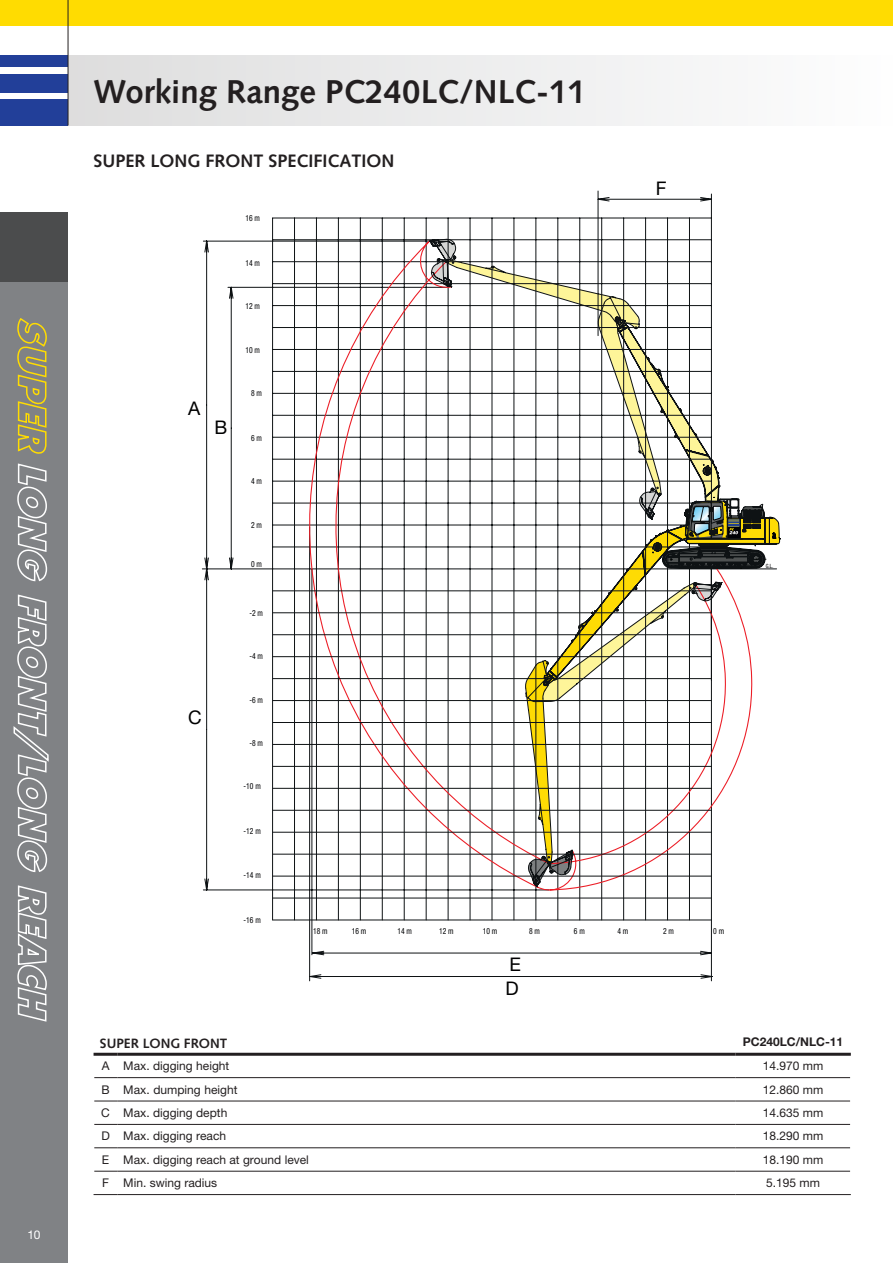
<style>
.page{position:relative;width:893px;height:1263px;background:#fff}
.page>*{position:absolute;margin:0;border:0;box-sizing:border-box;transform-origin:0 0}
.t1{font:700 33px "Syntax LTCE";color:#231f20}
.t2{font:18.75px/23.2px "Helvetica Neue LT Pro";color:#000001}
.t3{font:700 18px "Syntax LTCE";color:#231f20}
.t4{font:700 13.5px "Syntax LTCE";color:#231f20}
.t5{font:12px "Helvetica Neue LT Pro";color:#231f20}
.t6{font:700 12px "Helvetica Neue LT Pro";color:#231f20}
.t7{font:12px "Helvetica Neue LT Pro";color:#fff}
.t8{font:condensed 8.4px "Helvetica Neue LT Pro";color:#010204;scale:.9 1}
.t9{font:condensed 5.85px "Helvetica Neue LT Pro";color:#010204;scale:.9 1}
</style>
<div class="page">
<div style="left:0;top:213px;width:68px;height:1050px;background:#808285"></div>
<div style="left:0;top:99px;width:68px;height:26px;background:#223f99"></div>
<div style="left:0;top:74px;width:68px;height:18px;background:#223f99"></div>
<div style="left:0;top:55px;width:68px;height:12px;background:#223f99"></div>
<div style="left:0;top:0;width:893px;height:26px;background:#ffdc01"></div>
<div style="left:0;top:213px;width:68px;height:69px;background:#4b4c4d"></div>
<div style="left:68px;top:55px;width:825px;height:70px;background:linear-gradient(to right,#ddddde,#fdfdfe)"></div>
<hr style="left:68px;top:0;width:1px;height:125px;background:#231f20">
<svg style="left:202px;top:240px;width:511px;height:741px"></svg>
<svg style="left:272px;top:191px;width:440px;height:788px"></svg>
<svg style="left:430px;top:239px;width:350px;height:647px"></svg>
<svg style="left:13px;top:463px;width:36px;height:559px"></svg>
<svg style="left:17px;top:318px;width:30px;height:136px"></svg>
<hr style="left:736px;top:1053px;width:115px;height:3px;background:#231f20">
<svg style="left:94px;top:1077px;width:23px;height:1px"></svg>
<hr style="left:117px;top:1077px;width:619px;height:1px;background:#231f20">
<hr style="left:736px;top:1077px;width:114px;height:1px;background:#231f20">
<svg style="left:94px;top:1101px;width:23px;height:1px"></svg>
<hr style="left:117px;top:1101px;width:619px;height:1px;background:#231f20">
<hr style="left:736px;top:1101px;width:114px;height:1px;background:#231f20">
<svg style="left:94px;top:1124px;width:23px;height:1px"></svg>
<hr style="left:117px;top:1124px;width:619px;height:1px;background:#231f20">
<hr style="left:736px;top:1124px;width:114px;height:1px;background:#231f20">
<svg style="left:94px;top:1147px;width:23px;height:1px"></svg>
<hr style="left:117px;top:1147px;width:619px;height:1px;background:#231f20">
<hr style="left:736px;top:1147px;width:114px;height:1px;background:#231f20">
<svg style="left:94px;top:1171px;width:23px;height:1px"></svg>
<hr style="left:117px;top:1171px;width:619px;height:1px;background:#231f20">
<hr style="left:736px;top:1171px;width:114px;height:1px;background:#231f20">
<svg style="left:94px;top:1194px;width:23px;height:1px"></svg>
<hr style="left:117px;top:1194px;width:619px;height:1px;background:#231f20">
<hr style="left:736px;top:1194px;width:115px;height:1px;background:#231f20">
<hr style="left:94px;top:1053px;width:23px;height:3px;background:#231f20">
<hr style="left:117px;top:1053px;width:619px;height:3px;background:#231f20">
<p class="t7" style="left:27px;top:1227px;width:15px">10</p>
<h1 class="t1" style="left:94px;top:73px;width:494px">Working Range PC240LC/NLC-11</h1>
<h3 class="t3" style="left:94px;top:150px;width:302px">SUPER LONG FRONT SPECIFICATION</h3>
<p class="t8" style="left:245px;top:213px;width:18px">16 m</p>
<p class="t8" style="left:245px;top:258px;width:18px">14 m</p>
<p class="t8" style="left:245px;top:301px;width:18px">12 m</p>
<p class="t8" style="left:245px;top:345px;width:18px">10 m</p>
<h2 class="t2" style="left:188px;top:397px;width:14px">A</h2>
<h2 class="t2" style="left:214px;top:415px;width:14px">B</h2>
<p class="t8" style="left:251px;top:388px;width:14px">8 m</p>
<p class="t8" style="left:251px;top:433px;width:14px">6 m</p>
<p class="t8" style="left:251px;top:476px;width:14px">4 m</p>
<p class="t8" style="left:251px;top:520px;width:14px">2 m</p>
<h2 class="t2" style="left:656px;top:177px;width:12px">F</h2>
<h2 class="t2" style="left:188px;top:705px;width:15px">C</h2>
<p class="t8" style="left:251px;top:559px;width:14px">0 m</p>
<p class="t9" style="left:766px;top:562px;width:10px">G.L.</p>
<p class="t8" style="left:249px;top:608px;width:17px">-2 m</p>
<p class="t8" style="left:249px;top:651px;width:17px">-4 m</p>
<p class="t8" style="left:249px;top:695px;width:17px">-6 m</p>
<p class="t8" style="left:249px;top:738px;width:17px">-8 m</p>
<p class="t8" style="left:244px;top:781px;width:21px">-10 m</p>
<p class="t8" style="left:244px;top:826px;width:21px">-12 m</p>
<p class="t8" style="left:244px;top:870px;width:21px">-14 m</p>
<p class="t8" style="left:244px;top:915px;width:21px">-16 m</p>
<p class="t8" style="left:313px;top:926px;width:18px">18 m</p>
<p class="t8" style="left:352px;top:926px;width:18px">16 m</p>
<p class="t8" style="left:397px;top:926px;width:18px">14 m</p>
<p class="t8" style="left:439px;top:926px;width:18px">12 m</p>
<p class="t8" style="left:483px;top:926px;width:18px">10 m</p>
<p class="t8" style="left:529px;top:926px;width:14px">8 m</p>
<p class="t8" style="left:574px;top:926px;width:14px">6 m</p>
<p class="t8" style="left:617px;top:926px;width:14px">4 m</p>
<p class="t8" style="left:663px;top:926px;width:14px">2 m</p>
<p class="t8" style="left:713px;top:926px;width:14px">0 m</p>
<h2 class="t2" style="left:505px;top:953px;width:17px">E<br>D</h2>
<p class="t4" style="left:100px;top:1035px;width:129px">SUPER LONG FRONT</p>
<p class="t6" style="left:743px;top:1034px;width:102px">PC240LC/NLC-11</p>
<p class="t5" style="left:102px;top:1058px;width:129px">A Max. digging height</p>
<p class="t5" style="left:763px;top:1058px;width:62px">14.970 mm</p>
<p class="t5" style="left:101px;top:1082px;width:138px">B Max. dumping height</p>
<p class="t5" style="left:763px;top:1082px;width:62px">12.860 mm</p>
<p class="t5" style="left:101px;top:1105px;width:128px">C Max. digging depth</p>
<p class="t5" style="left:763px;top:1105px;width:62px">14.635 mm</p>
<p class="t5" style="left:101px;top:1129px;width:126px">D Max. digging reach</p>
<p class="t5" style="left:763px;top:1129px;width:62px">18.290 mm</p>
<p class="t5" style="left:102px;top:1152px;width:208px">E Max. digging reach at ground level</p>
<p class="t5" style="left:763px;top:1152px;width:62px">18.190 mm</p>
<p class="t5" style="left:102px;top:1175px;width:117px">F Min. swing radius</p>
<p class="t5" style="left:766px;top:1175px;width:55px">5.195 mm</p>
</div>
